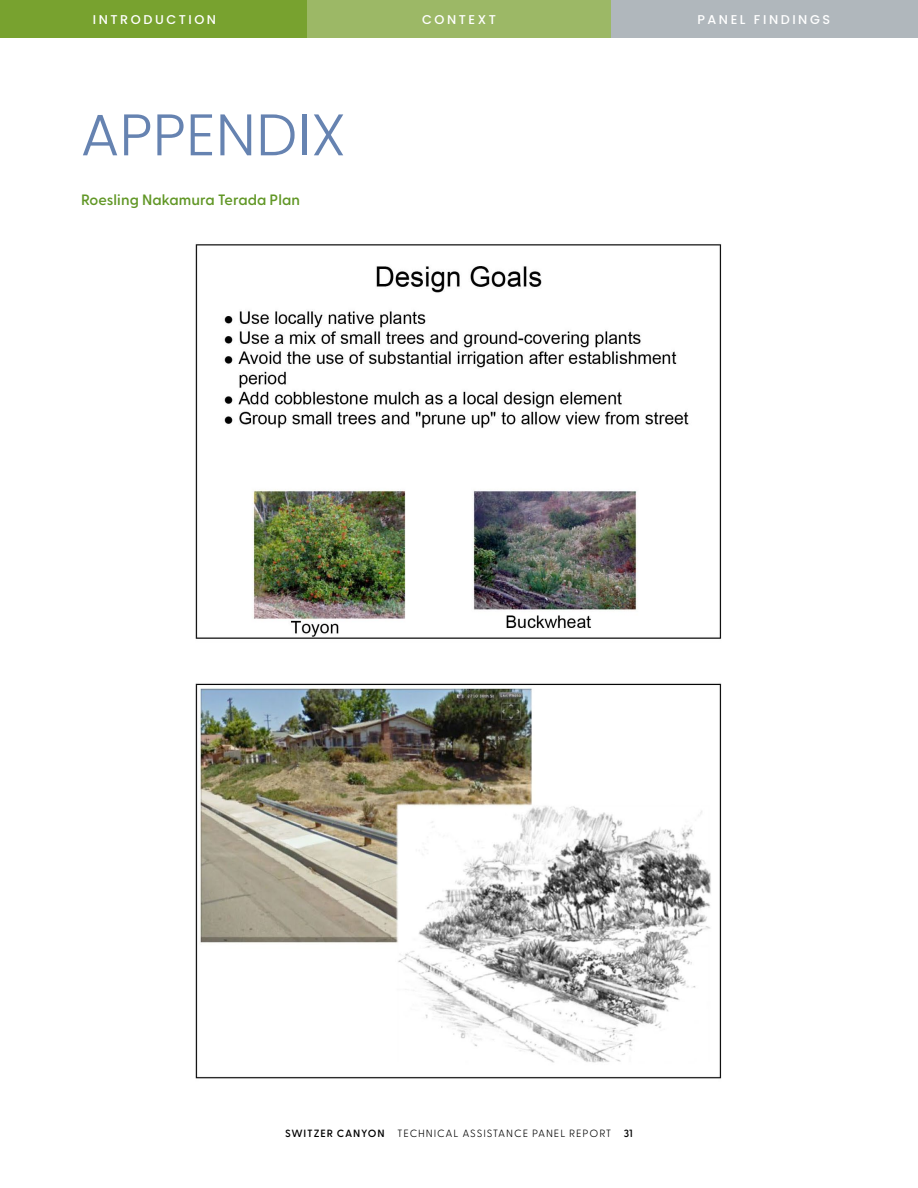
<style>
.page{position:relative;width:918px;height:1188px;background:#fff}
.page>*{position:absolute;margin:0;border:0;box-sizing:border-box;transform-origin:0 0}
.t1{font:300 58.5px "Poppins";letter-spacing:.005em;color:#6683b1}
.t2{font:600 15px "Greycliff CF";letter-spacing:.005em;color:#619726}
.t3{font:500 12.75px "Poppins";letter-spacing:.2em;color:#fff}
.t4{font:300 10.5px "Greycliff CF";letter-spacing:.085em;color:#000}
.s1{font-weight:600}
</style>
<div class="page">
<div style="left:0;top:0;width:307px;height:38px;background:#78a22f"></div>
<div style="left:307px;top:0;width:305px;height:38px;background:#9cb866"></div>
<div style="left:611px;top:0;width:307px;height:38px;background:#b0b7bc"></div>
<img style="left:195px;top:244px;width:527px;height:835px">
<div style="left:677px;top:605px;width:35px;height:26px;background:#fff"></div>
<p class="t3" style="left:93px;top:12px;width:125px">INTRODUCTION</p>
<p class="t3" style="left:422px;top:12px;width:75px">CONTEXT</p>
<p class="t3" style="left:697px;top:12px;width:134px">PANEL FINDINGS</p>
<h1 class="t1" style="left:81px;top:101px;width:266px">APPENDIX</h1>
<h2 class="t2" style="left:81px;top:189px;width:221px">Roesling Nakamura Terada Plan</h2>
<p class="t4" style="left:285px;top:1125px;width:349px"><span class="s1">SWITZER CANYON</span> TECHNICAL ASSISTANCE PANEL REPORT <span class="s1">31</span></p>
</div>
